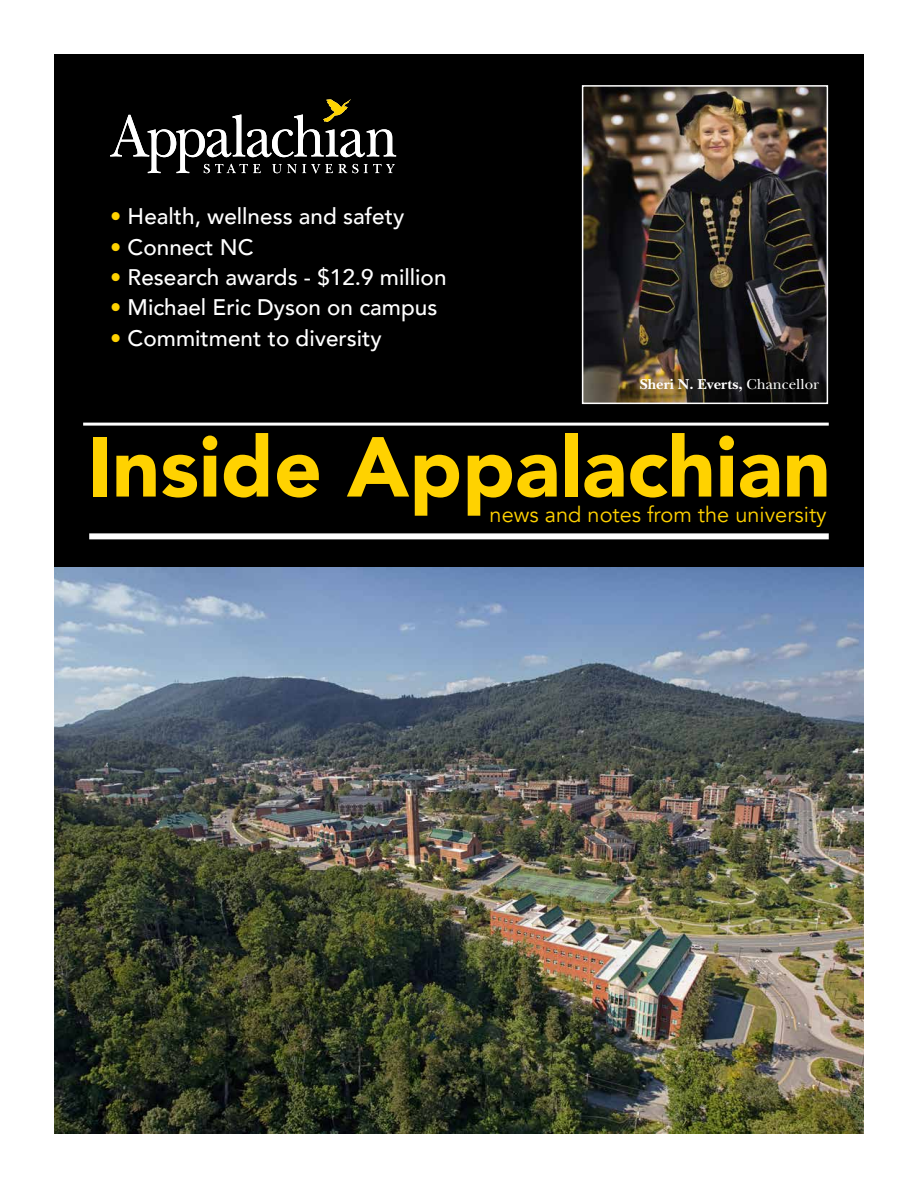
<style>
.page{position:relative;width:918px;height:1188px;background:#fff}
.page>*{position:absolute;margin:0;border:0;box-sizing:border-box;transform-origin:0 0}
.t1{font:900 84px "Avenir";color:#ffd200}
.t2{font:500 22.5px "Avenir";color:#fff}
.t3{font:21.75px "Avenir";color:#ffd200}
.t4{font:700 15px "New Baskerville";color:#fff}
.s1{color:#ffd200}
.s2{font-weight:400}
</style>
<div class="page">
<div style="left:54px;top:54px;width:810px;height:513px;background:#000"></div>
<img style="left:54px;top:567px;width:810px;height:567px">
<img style="left:585px;top:88px;width:240px;height:313px">
<div style="left:582px;top:85px;width:246px;height:319px;border:2px solid #fff"></div>
<div style="left:89px;top:533px;width:740px;height:6px;background:#fff"></div>
<hr style="left:83px;top:423px;width:746px;height:3px;background:#fff">
<svg style="left:110px;top:99px;width:286px;height:74px"></svg>
<p class="t2" style="left:110px;top:197px;width:296px"><span class="s1">•</span> Health, wellness and safety</p>
<p class="t2" style="left:110px;top:227px;width:145px"><span class="s1">•</span> Connect NC</p>
<p class="t2" style="left:110px;top:258px;width:338px"><span class="s1">•</span> Research awards - $12.9 million</p>
<p class="t2" style="left:110px;top:288px;width:329px"><span class="s1">•</span> Michael Eric Dyson on campus</p>
<p class="t2" style="left:110px;top:319px;width:273px"><span class="s1">•</span> Commitment to diversity</p>
<p class="t4" style="left:640px;top:375px;width:181px">Sheri N. Everts, <span class="s2">Chancellor</span></p>
<h1 class="t1" style="left:87px;top:395px;width:745px">Inside Appalachian</h1>
<p class="t3" style="left:490px;top:501px;width:339px">news and notes from the university</p>
</div>
